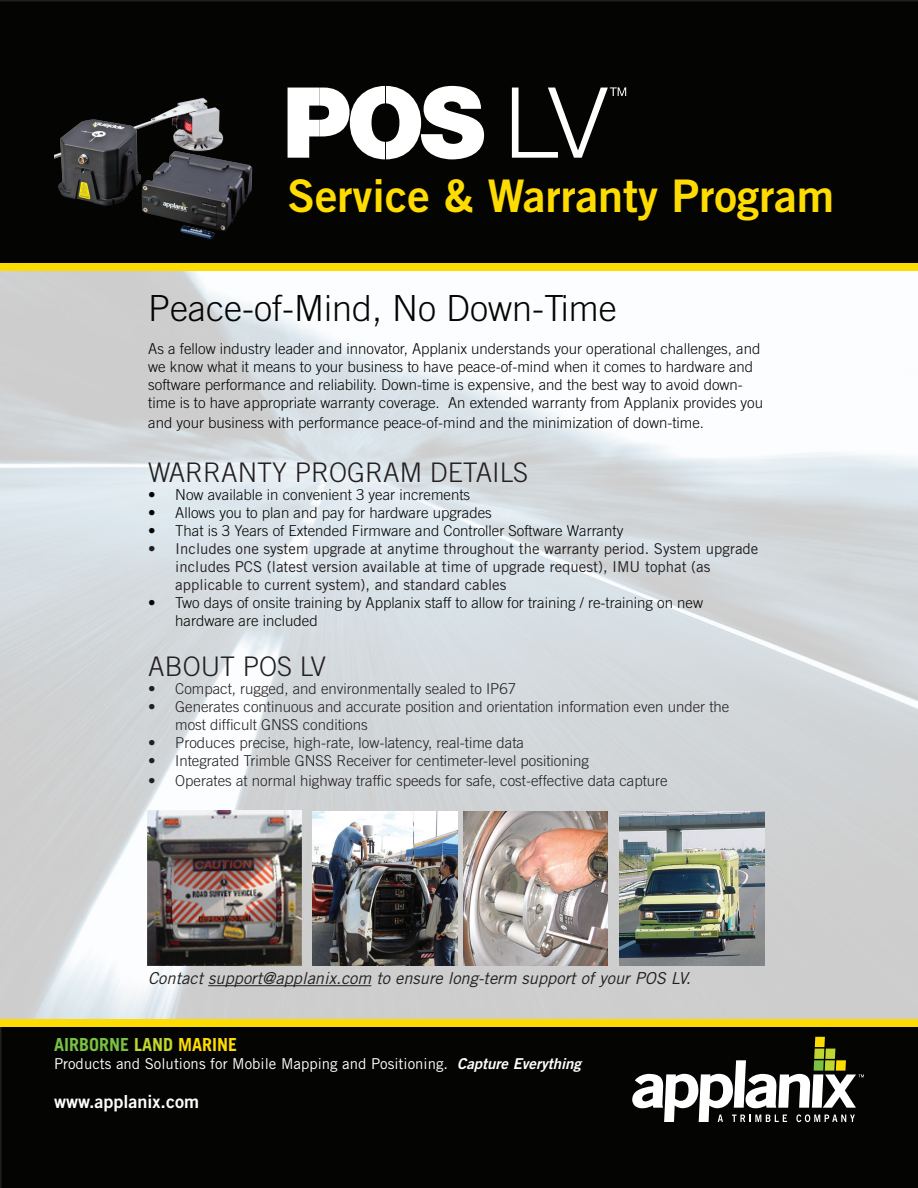
<style>
.page{position:relative;width:918px;height:1188px;background:#fff}
.page>*{position:absolute;margin:0;border:0;box-sizing:border-box;transform-origin:0 0}
.t1{font:45px "Trade Gothic Bold Two";color:#ffdc01}
.t2{font:300 36px "Trade Gothic";color:#040503}
.t3{font:300 27px "Trade Gothic";color:#231f20}
.t4{font:700 18px "Trade Gothic";color:#79c142}
.t5{font:18px "Trade Gothic Bold Two";color:#fff}
.t6{font:italic 16.5px "Trade Gothic";color:#231f20}
.t7{font:300 15px/18px "Trade Gothic";color:#040503}
.t8{font:300 15px/18px "Trade Gothic";color:#231f20}
.t9{font:15px/18px "Trade Gothic";color:#231f20}
.t10{font:15px "Trade Gothic";color:#fff}
.s1{color:#c1d72f}
.s2{color:#ffdc01}
.s3{font-family:"Trade Gothic Bold Two";font-style:italic}
</style>
<div class="page">
<img style="left:0;top:271px;width:918px;height:748px">
<div style="left:0;top:0;width:918px;height:263px;background:#040503"></div>
<hr style="left:208px;top:985px;width:163px;height:1px;background:#231f20">
<div style="left:0;top:263px;width:918px;height:7px;background:#ffdc01"></div>
<div style="left:0;top:1027px;width:918px;height:161px;background:#040503"></div>
<div style="left:0;top:1019px;width:918px;height:8px;background:#ffdc01"></div>
<svg style="left:288px;top:86px;width:196px;height:73px"></svg>
<svg style="left:512px;top:87px;width:114px;height:71px"></svg>
<img style="left:54px;top:86px;width:199px;height:168px">
<svg style="left:632px;top:1037px;width:232px;height:85px"></svg>
<img style="left:313px;top:811px;width:144px;height:154px">
<img style="left:620px;top:811px;width:144px;height:154px">
<img style="left:464px;top:811px;width:144px;height:154px">
<img style="left:147px;top:811px;width:154px;height:154px">
<h1 class="t1" style="left:288px;top:168px;width:548px">Service &amp; Warranty Program</h1>
<h2 class="t2" style="left:148px;top:287px;width:470px">Peace-of-Mind, No Down-Time</h2>
<p class="t7" style="left:148px;top:339px;width:616px">As a fellow industry leader and innovator, Applanix understands your operational challenges, and we know what it means to your business to have peace-of-mind when it comes to hardware and software performance and reliability. Down-time is expensive, and the best way to avoid down&shy;time is to have appropriate warranty coverage. An extended warranty from Applanix provides you</p>
<p class="t7" style="left:148px;top:413px;width:557px">and your business with performance peace-of-mind and the minimization of down-time.</p>
<h3 class="t3" style="left:148px;top:456px;width:382px">WARRANTY PROGRAM DETAILS</h3>
<p class="t7" style="left:148px;top:485px;width:324px">• Now available in convenient 3 year increments</p>
<p class="t7" style="left:148px;top:503px;width:345px">• Allows you to plan and pay for hardware upgrades</p>
<p class="t7" style="left:148px;top:521px;width:477px">• That is 3 Years of Extended Firmware and Controller Software Warranty</p>
<p class="t9" style="left:175px;top:539px;width:585px;text-indent:-27px">• Includes one system upgrade at anytime throughout the warranty period. System upgrade includes PCS (latest version available at time of upgrade request), IMU tophat (as applicable to current system), and standard cables</p>
<p class="t7" style="left:175px;top:593px;width:529px;text-indent:-27px">• Two days of onsite training by Applanix staff to allow for training / re-training on new hardware are included</p>
<h3 class="t3" style="left:148px;top:651px;width:179px">ABOUT POS LV</h3>
<p class="t8" style="left:148px;top:680px;width:369px">• Compact, rugged, and environmentally sealed to IP67</p>
<p class="t8" style="left:175px;top:698px;width:556px;text-indent:-27px">• Generates continuous and accurate position and orientation information even under the most difficult GNSS conditions</p>
<p class="t8" style="left:148px;top:734px;width:377px">• Produces precise, high-rate, low-latency, real-time data</p>
<p class="t8" style="left:148px;top:752px;width:442px">• Integrated Trimble GNSS Receiver for centimeter-level positioning</p>
<p class="t8" style="left:148px;top:772px;width:521px">• Operates at normal highway traffic speeds for safe, cost-effective data capture</p>
<p class="t6" style="left:148px;top:968px;width:544px">Contact support@applanix.com to ensure long-term support of your POS LV.</p>
<p class="t4" style="left:54px;top:1033px;width:185px">AIRBORNE <span class="s1">LAND</span> <span class="s2">MARINE</span></p>
<p class="t10" style="left:54px;top:1054px;width:529px">Products and Solutions for Mobile Mapping and Positioning. <span class="s3">Capture Everything</span></p>
<p class="t5" style="left:54px;top:1091px;width:147px">www.applanix.com</p>
</div>
